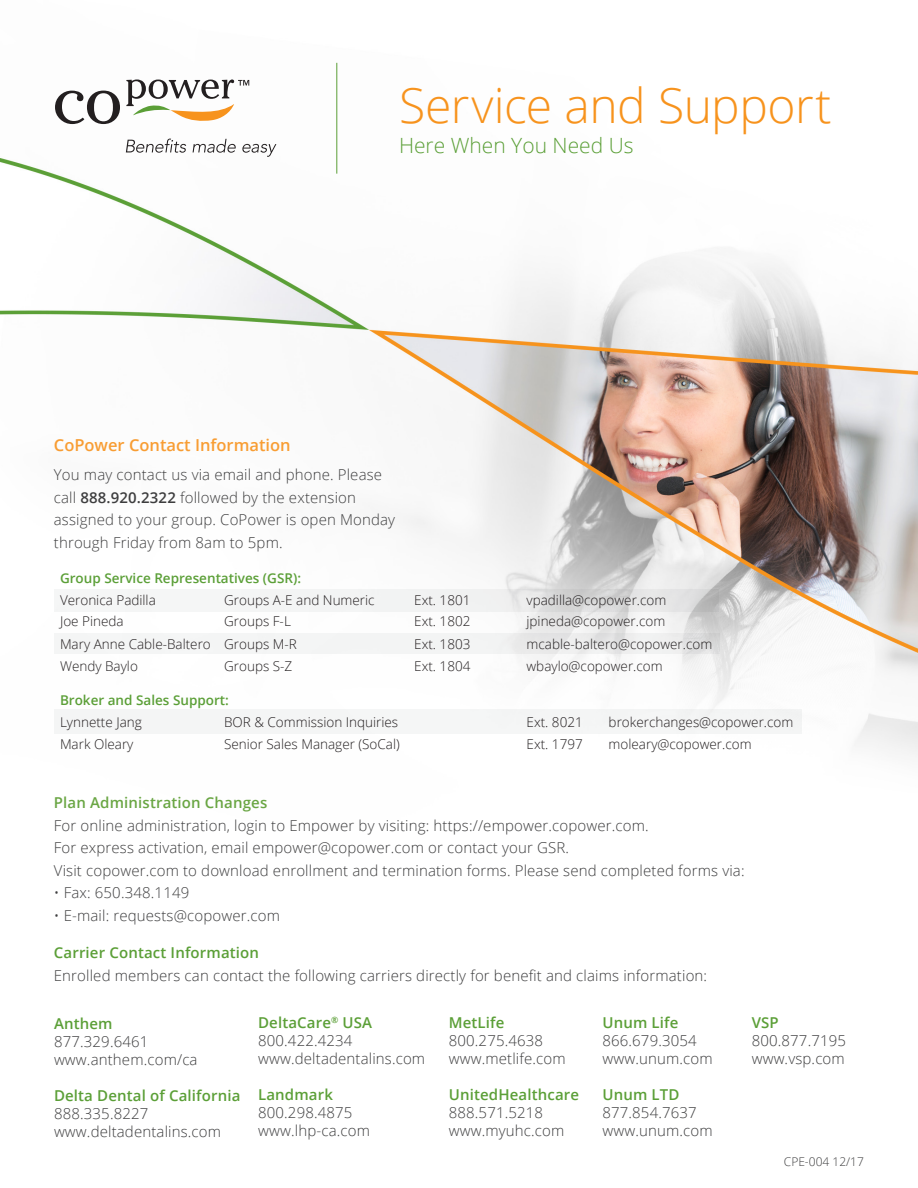
<style>
.page{position:relative;width:918px;height:1188px;background:#fff}
.page>*{position:absolute;margin:0;border:0;box-sizing:border-box;transform-origin:0 0}
.table-leftaligned_sm{font:300 48px "Open Sans";letter-spacing:-.01em;color:#f7931d}
.t1{font:300 21px "Open Sans";color:#5b9f37}
.t2{font:600 16.5px "Open Sans";color:#f89d33}
.t3{font:300 15px/22.5px "Open Sans";letter-spacing:.01em;color:#3e3e3f}
.t4{font:600 15px "Open Sans";letter-spacing:.01em;color:#5b9f37}
.t5{font:600 15px "Open Sans";letter-spacing:.01em;color:#6aa644}
.t6{font:300 13.5px "Open Sans";color:#231f20}
.t7{font:600 13.5px "Open Sans";color:#5b9f37}
.t8{font:300 12px "Open Sans";color:#3e3e3f}
.s1{font-weight:600}
</style>
<div class="page">
<img style="left:0;top:62px;width:918px;height:695px">
<svg style="left:55px;top:91px;width:65px;height:33px"></svg>
<svg style="left:126px;top:139px;width:60px;height:14px"></svg>
<svg style="left:193px;top:139px;width:43px;height:14px"></svg>
<svg style="left:242px;top:144px;width:34px;height:13px"></svg>
<svg style="left:126px;top:79px;width:123px;height:43px"></svg>
<svg style="left:54px;top:589px;width:664px;height:22px;fill:#f2f3f3"></svg>
<div style="left:54px;top:634px;width:665px;height:20px;background:linear-gradient(to right,#f8faf9,#e8e8e8)"></div>
<div style="left:54px;top:710px;width:747px;height:24px;background:#f4f5f5"></div>
<hr style="left:336px;top:63px;width:1px;height:111px;background:#5b9f37">
<p class="table-leftaligned_sm" style="left:399px;top:73px;width:434px">Service and Support</p>
<p class="t1" style="left:399px;top:131px;width:236px">Here When You Need Us</p>
<p class="t2" style="left:54px;top:434px;width:238px">CoPower Contact Information</p>
<p class="t3" style="left:54px;top:463px;width:343px">You may contact us via email and phone. Please call <span class="s1">888.920.2322</span> followed by the extension assigned to your group. CoPower is open Monday through Friday from 8am to 5pm.</p>
<p class="t7" style="left:60px;top:569px;width:243px">Group Service Representatives (GSR):</p>
<p class="t6" style="left:60px;top:591px;width:97px">Veronica Padilla</p>
<p class="t6" style="left:60px;top:612px;width:65px">Joe Pineda</p>
<p class="t6" style="left:224px;top:591px;width:152px">Groups A-E and Numeric</p>
<p class="t6" style="left:224px;top:612px;width:68px">Groups F-L</p>
<p class="t6" style="left:414px;top:591px;width:58px">Ext. 1801</p>
<p class="t6" style="left:414px;top:612px;width:58px">Ext. 1802</p>
<p class="t6" style="left:527px;top:591px;width:141px">vpadilla@copower.com</p>
<p class="t6" style="left:527px;top:612px;width:140px">jpineda@copower.com</p>
<p class="t6" style="left:60px;top:634px;width:152px">Mary Anne Cable-Baltero</p>
<p class="t6" style="left:224px;top:634px;width:74px">Groups M-R</p>
<p class="t6" style="left:414px;top:634px;width:58px">Ext. 1803</p>
<p class="t6" style="left:527px;top:634px;width:187px">mcable-baltero@copower.com</p>
<p class="t6" style="left:60px;top:657px;width:79px">Wendy Baylo</p>
<p class="t6" style="left:224px;top:657px;width:70px">Groups S-Z</p>
<p class="t6" style="left:414px;top:657px;width:58px">Ext. 1804</p>
<p class="t6" style="left:527px;top:657px;width:138px">wbaylo@copower.com</p>
<p class="t7" style="left:60px;top:691px;width:170px">Broker and Sales Support:</p>
<p class="t6" style="left:60px;top:713px;width:83px">Lynnette Jang</p>
<p class="t6" style="left:224px;top:713px;width:176px">BOR &amp; Commission Inquiries</p>
<p class="t6" style="left:527px;top:713px;width:58px">Ext. 8021</p>
<p class="t6" style="left:609px;top:713px;width:186px">brokerchanges@copower.com</p>
<p class="t6" style="left:60px;top:735px;width:75px">Mark Oleary</p>
<p class="t6" style="left:224px;top:735px;width:177px">Senior Sales Manager (SoCal)</p>
<p class="t6" style="left:527px;top:735px;width:58px">Ext. 1797</p>
<p class="t6" style="left:609px;top:735px;width:145px">moleary@copower.com</p>
<p class="t5" style="left:54px;top:792px;width:215px">Plan Administration Changes</p>
<p class="t3" style="left:54px;top:814px;width:596px">For online administration, login to Empower by visiting: https://empower.copower.com.<br>For express activation, email empower@copower.com or contact your GSR.</p>
<p class="t3" style="left:54px;top:859px;width:692px">Visit copower.com to download enrollment and termination forms. Please send completed forms via:</p>
<p class="t3" style="left:54px;top:881px;width:137px">• Fax: 650.348.1149</p>
<p class="t3" style="left:54px;top:904px;width:228px">• E-mail: requests@copower.com</p>
<p class="t4" style="left:54px;top:942px;width:207px">Carrier Contact Information</p>
<p class="t3" style="left:54px;top:964px;width:655px">Enrolled members can contact the following carriers directly for benefit and claims information:</p>
<p class="t4" style="left:54px;top:1014px;width:60px">Anthem</p>
<p class="t3" style="left:54px;top:1030px;width:96px">877.329.6461</p>
<p class="t3" style="left:54px;top:1048px;width:145px">www.anthem.com/ca</p>
<p class="t4" style="left:54px;top:1086px;width:188px">Delta Dental of California</p>
<p class="t3" style="left:54px;top:1102px;width:96px">888.335.8227</p>
<p class="t3" style="left:54px;top:1120px;width:169px">www.deltadentalins.com</p>
<p class="t4" style="left:258px;top:1013px;width:116px">DeltaCare<sup>®</sup> USA</p>
<p class="t3" style="left:258px;top:1029px;width:96px">800.422.4234</p>
<p class="t3" style="left:258px;top:1047px;width:169px">www.deltadentalins.com</p>
<p class="t4" style="left:258px;top:1085px;width:76px">Landmark</p>
<p class="t3" style="left:258px;top:1101px;width:96px">800.298.4875</p>
<p class="t3" style="left:258px;top:1119px;width:113px">www.lhp-ca.com</p>
<p class="t4" style="left:449px;top:1013px;width:57px">MetLife</p>
<p class="t3" style="left:449px;top:1029px;width:96px">800.275.4638</p>
<p class="t3" style="left:449px;top:1047px;width:118px">www.metlife.com</p>
<p class="t4" style="left:449px;top:1085px;width:132px">UnitedHealthcare</p>
<p class="t3" style="left:449px;top:1101px;width:96px">888.571.5218</p>
<p class="t3" style="left:449px;top:1119px;width:117px">www.myuhc.com</p>
<p class="t4" style="left:602px;top:1013px;width:78px">Unum Life</p>
<p class="t3" style="left:602px;top:1029px;width:96px">866.679.3054</p>
<p class="t3" style="left:602px;top:1047px;width:112px">www.unum.com</p>
<p class="t4" style="left:602px;top:1085px;width:79px">Unum LTD</p>
<p class="t3" style="left:602px;top:1101px;width:96px">877.854.7637</p>
<p class="t3" style="left:602px;top:1119px;width:112px">www.unum.com</p>
<p class="t4" style="left:752px;top:1013px;width:29px">VSP</p>
<p class="t3" style="left:752px;top:1029px;width:96px">800.877.7195</p>
<p class="t3" style="left:752px;top:1047px;width:95px">www.vsp.com</p>
<p class="t8" style="left:784px;top:1153px;width:82px">CPE-004 12/17</p>
</div>
